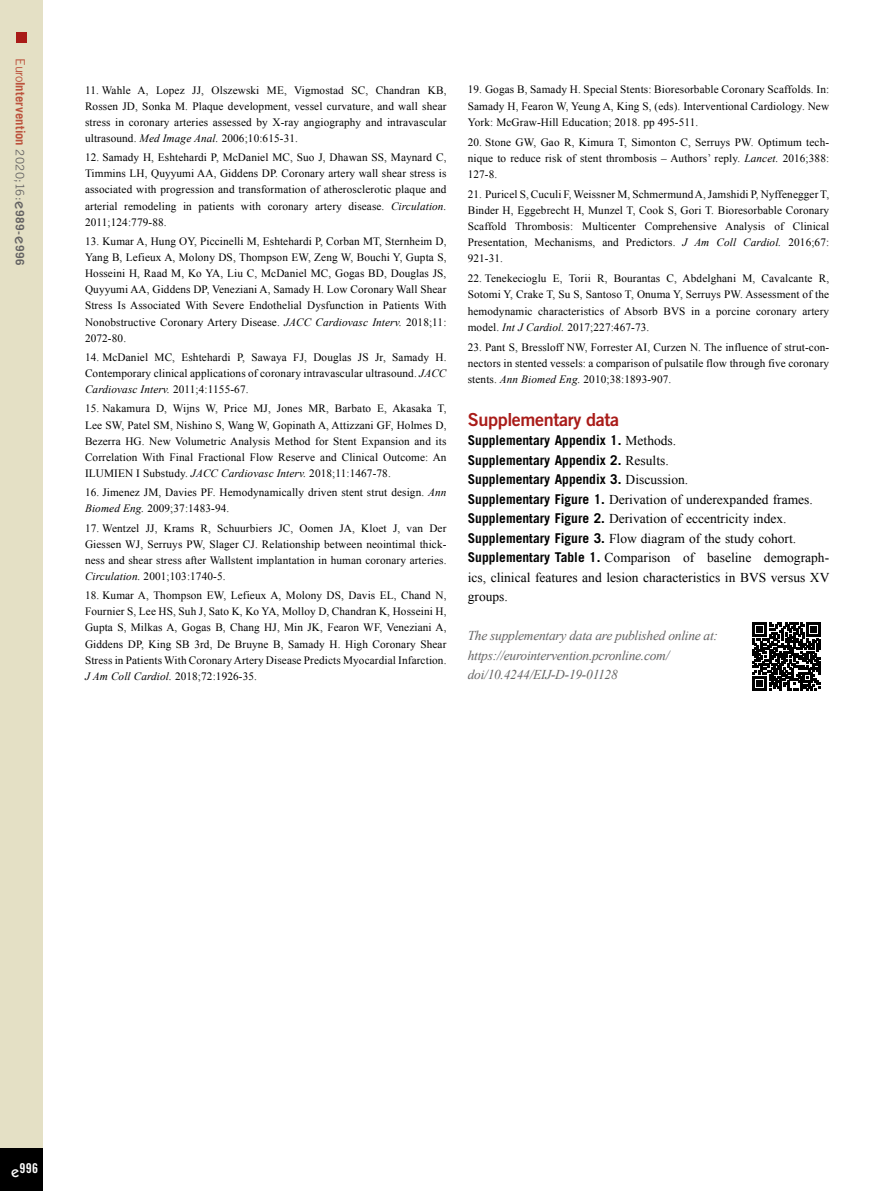
<style>
.page{position:relative;width:893px;height:1191px;background:#fff}
.page>*{position:absolute;margin:0;border:0;box-sizing:border-box;transform-origin:0 0}
.t1{font:18px "Trade Gothic LT Std Bd 2";letter-spacing:-.02em;color:#a91b18}
.t2{font:13.5px/19.5px "Times New Roman";color:#000}
.t3{font:italic 13.5px/19.5px "Times New Roman";letter-spacing:-.02em;color:#646363}
.t4{font:700 13.5px/19.5px "Trade Gothic LT Std";color:#000}
.t5{font:13.5px "Trade Gothic LT Std Bd Cn 20";color:#fff}
.t6{font:700 12.75px "Trade Gothic LT Std";letter-spacing:.005em;color:#bc533d}
.t7{font:11.25px/16px "Times New Roman";letter-spacing:.01em;color:#000;text-align:justify}
.s1{font-weight:400}
.s2{font-weight:400;font-size:11.7px;color:#646363}
.s3{font-family:"ITC Kabel Std";font-weight:500;font-size:15px;color:#646363}
.s4{font-size:11.7px;color:#646363}
.s5{font-style:italic}
.s6{font-family:"Times New Roman";font-weight:400}
.s7{font-family:"Trade Gothic LT Std";font-weight:700}
.s8{font-family:"ITC Kabel Std";font-weight:500;font-size:15px}
</style>
<div class="page">
<div style="left:0;top:0;width:43px;height:1191px;background:#e4e0c5"></div>
<div style="left:0;top:1148px;width:43px;height:43px;background:#000"></div>
<div style="left:16px;top:32px;width:10px;height:10px;background:#a91b18"></div>
<svg style="left:752px;top:622px;width:69px;height:68px"></svg>
<p class="t6" style="left:28px;top:58px;width:209px;rotate:90deg"><span class="s1">Euro</span>Intervention <span class="s2">2020;16:</span><span class="s3">e</span><span class="s4">989-</span><span class="s3">e</span><span class="s4">996</span></p>
<p class="t7" style="left:85px;top:82px;width:363px">11. Wahle A, Lopez JJ, Olszewski ME, Vigmostad SC, Chandran KB, Rossen JD, Sonka M. Plaque development, vessel curvature, and wall shear stress in coronary arteries assessed by X-ray angiography and intravascular ultrasound. <span class="s5">Med Image Anal.</span> 2006;10:615-31.</p>
<p class="t7" style="left:85px;top:149px;width:363px">12. Samady H, Eshtehardi P, McDaniel MC, Suo J, Dhawan SS, Maynard C, Timmins LH, Quyyumi AA, Giddens DP. Coronary artery wall shear stress is associated with progression and transformation of atherosclerotic plaque and arterial remodeling in patients with coronary artery disease. <span class="s5">Circulation.<br></span>2011;124:779-88.</p>
<p class="t7" style="left:85px;top:233px;width:363px">13. Kumar A, Hung OY, Piccinelli M, Eshtehardi P, Corban MT, Sternheim D, Yang B, Lefieux A, Molony DS, Thompson EW, Zeng W, Bouchi Y, Gupta S, Hosseini H, Raad M, Ko YA, Liu C, McDaniel MC, Gogas BD, Douglas JS, Quyyumi AA, Giddens DP, Veneziani A, Samady H. Low Coronary Wall Shear Stress Is Associated With Severe Endothelial Dysfunction in Patients With Nonobstructive Coronary Artery Disease. <span class="s5">JACC Cardiovasc Interv.</span> 2018;11:<br>2072-80.</p>
<p class="t7" style="left:85px;top:349px;width:363px">14. McDaniel MC, Eshtehardi P, Sawaya FJ, Douglas JS Jr, Samady H.<br>Contemporary clinical applications of coronary intravascular ultrasound. <span class="s5">JACC Cardiovasc Interv.</span> 2011;4:1155-67.</p>
<p class="t7" style="left:85px;top:400px;width:363px">15. Nakamura D, Wijns W, Price MJ, Jones MR, Barbato E, Akasaka T, Lee SW, Patel SM, Nishino S, Wang W, Gopinath A, Attizzani GF, Holmes D, Bezerra HG. New Volumetric Analysis Method for Stent Expansion and its Correlation With Final Fractional Flow Reserve and Clinical Outcome: An ILUMIEN I Substudy. <span class="s5">JACC Cardiovasc Interv.</span> 2018;11:1467-78.</p>
<p class="t7" style="left:85px;top:484px;width:363px">16. Jimenez JM, Davies PF. Hemodynamically driven stent strut design. <span class="s5">Ann<br>Biomed Eng.</span> 2009;37:1483-94.</p>
<p class="t7" style="left:85px;top:519px;width:363px">17. Wentzel JJ, Krams R, Schuurbiers JC, Oomen JA, Kloet J, van Der Giessen WJ, Serruys PW, Slager CJ. Relationship between neointimal thick&shy;ness and shear stress after Wallstent implantation in human coronary arteries.<br><span class="s5">Circulation.</span> 2001;103:1740-5.</p>
<p class="t7" style="left:85px;top:587px;width:363px">18. Kumar A, Thompson EW, Lefieux A, Molony DS, Davis EL, Chand N, Fournier S, Lee HS, Suh J, Sato K, Ko YA, Molloy D, Chandran K, Hosseini H, Gupta S, Milkas A, Gogas B, Chang HJ, Min JK, Fearon WF, Veneziani A, Giddens DP, King SB 3rd, De Bruyne B, Samady H. High Coronary Shear Stress in Patients With Coronary Artery Disease Predicts Myocardial Infarction.<br><span class="s5">J Am Coll Cardiol.</span> 2018;72:1926-35.</p>
<p class="t7" style="left:468px;top:81px;width:363px">19. Gogas B, Samady H. Special Stents: Bioresorbable Coronary Scaffolds. In:<br>Samady H, Fearon W, Yeung A, King S, (eds). Interventional Cardiology. New York: McGraw-Hill Education; 2018. pp 495-511.</p>
<p class="t7" style="left:468px;top:134px;width:363px">20. Stone GW, Gao R, Kimura T, Simonton C, Serruys PW. Optimum tech&shy;nique to reduce risk of stent thrombosis – Authors’ reply. <span class="s5">Lancet.</span> 2016;388:<br>127-8.</p>
<p class="t7" style="left:468px;top:186px;width:363px">21. Puricel S, Cuculi F, Weissner M, Schmermund A, Jamshidi P, Nyffenegger T, Binder H, Eggebrecht H, Munzel T, Cook S, Gori T. Bioresorbable Coronary Scaffold Thrombosis: Multicenter Comprehensive Analysis of Clinical Presentation, Mechanisms, and Predictors. <span class="s5">J Am Coll Cardiol.</span> 2016;67:<br>921-31.</p>
<p class="t7" style="left:468px;top:270px;width:363px">22. Tenekecioglu E, Torii R, Bourantas C, Abdelghani M, Cavalcante R, Sotomi Y, Crake T, Su S, Santoso T, Onuma Y, Serruys PW. Assessment of the hemodynamic characteristics of Absorb BVS in a porcine coronary artery model. <span class="s5">Int J Cardiol.</span> 2017;227:467-73.</p>
<p class="t7" style="left:468px;top:339px;width:363px">23. Pant S, Bressloff NW, Forrester AI, Curzen N. The influence of strut-con&shy;nectors in stented vessels: a comparison of pulsatile flow through five coronary stents. <span class="s5">Ann Biomed Eng.</span> 2010;38:1893-907.</p>
<h1 class="t1" style="left:468px;top:408px;width:153px">Supplementary data</h1>
<p class="t4" style="left:468px;top:431px;width:222px">Supplementary Appendix 1. <span class="s6">Methods.<br></span>Supplementary Appendix 2. <span class="s6">Results.<br></span>Supplementary Appendix 3. <span class="s6">Discussion.</span></p>
<p class="t2" style="left:468px;top:489px;width:363px"><span class="s7">Supplementary Figure 1.</span> Derivation of underexpanded frames.<br><span class="s7">Supplementary Figure 2.</span> Derivation of eccentricity index.<br><span class="s7">Supplementary Figure 3.</span> Flow diagram of the study cohort.<br><span class="s7">Supplementary Table 1.</span> Comparison of baseline demograph&shy;ics, clinical features and lesion characteristics in BVS versus XV groups.</p>
<p class="t3" style="left:468px;top:626px;width:252px">The supplementary data are published online at: https://eurointervention.pcronline.com/ doi/10.4244/EIJ-D-19-01128</p>
<p class="t5" style="left:11px;top:1160px;width:28px"><span class="s8">e</span>996</p>
</div>
